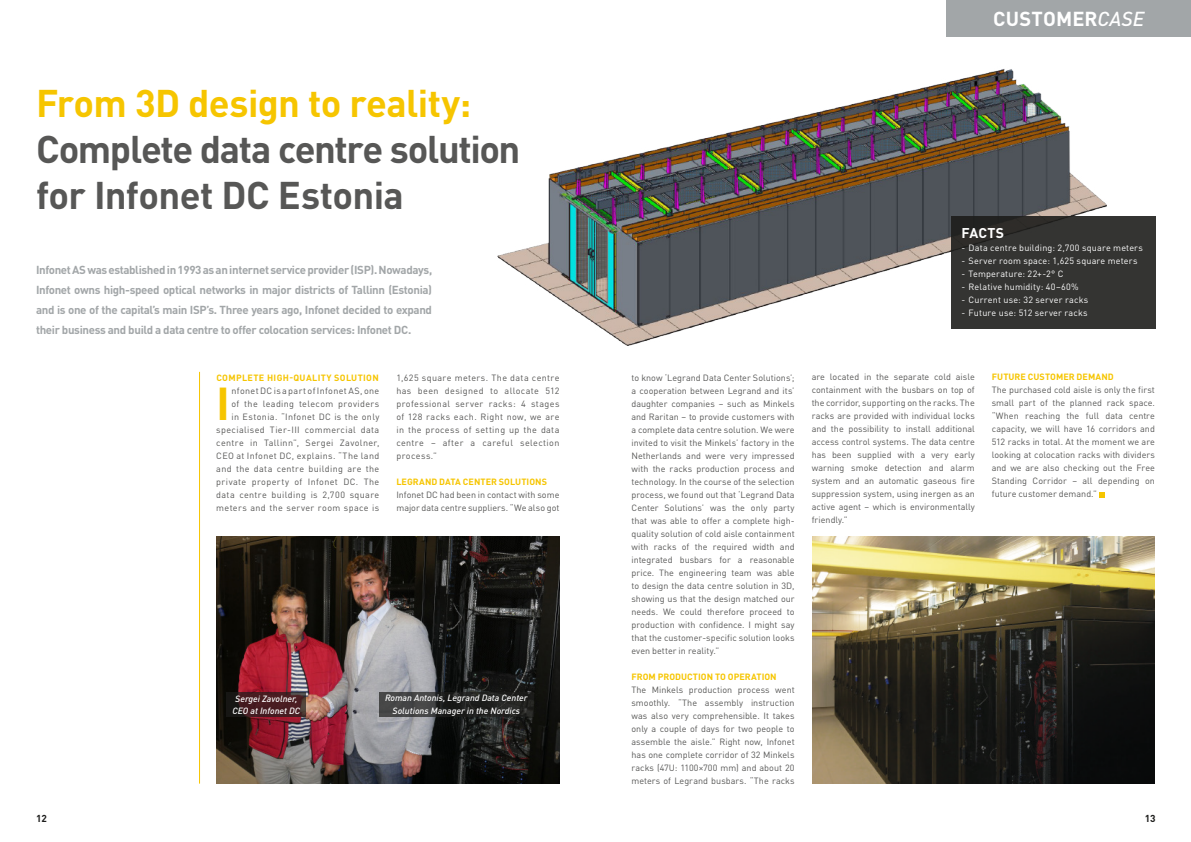
<style>
.page{position:relative;width:1191px;height:842px;background:#fff}
.page>*{position:absolute;margin:0;border:0;box-sizing:border-box;transform-origin:0 0}
.t1{font:700 45.5px "DIN Pro";color:#f6c500}
.t2{font:700 38.1px/45.8px "DIN Pro";letter-spacing:-.035em;color:#575756}
.t3{font:700 38.1px "DIN Pro";letter-spacing:-.02em;color:#f6c500}
.t4{font:700 20px "DIN Pro";letter-spacing:.005em;color:#fff}
.t5{font:700 14px "DIN Pro";letter-spacing:.01em;color:#fff}
.t6{font:700 11.5px/20px "DIN Pro";letter-spacing:-.03em;color:#a2a6a8;text-align:justify}
.t7{font:700 10px "DIN Pro";color:#1d1d1b}
.t8{font:9px/13px "DIN Pro";letter-spacing:.035em;color:#575756;text-align:justify}
.t9{font:9px "DIN Pro";letter-spacing:.02em;color:#fff}
.t10{font:italic 500 9px/12.1px "DIN Pro";color:#fff;text-align:center}
.t11{font:700 9px "DIN Pro";letter-spacing:.005em;color:#f6c500}
.t12{font:9px/13px "DIN Pro";color:#575756}
.t13{font:700 9px "DIN Pro";letter-spacing:.04em;color:#f6c500}
.s1{font-weight:500;font-style:italic}
</style>
<div class="page">
<svg style="left:1099px;top:492px;width:5px;height:6px"></svg>
<hr style="left:199px;top:372px;width:1px;height:412px;background:#f6c500">
<img style="left:497px;top:69px;width:623px;height:277px">
<div style="left:951px;top:217px;width:204px;height:112px;background:#343432"></div>
<img style="left:216px;top:537px;width:343px;height:247px">
<svg style="left:227px;top:692px;width:79px;height:24px;background:#401e20"></svg>
<svg style="left:379px;top:692px;width:154px;height:24px;background:#2e2e2d"></svg>
<img style="left:812px;top:537px;width:342px;height:247px">
<div style="left:946px;top:0;width:245px;height:36px;background:#a2a6a8"></div>
<h2 class="t3" style="left:36px;top:72px;width:436px">From 3D design to reality:</h2>
<h2 class="t2" style="left:36px;top:122px;width:486px">Complete data centre solution for Infonet DC Estonia</h2>
<p class="t6" style="left:36px;top:258px;width:398px">Infonet AS was established in 1993 as an internet service provider (ISP). Nowadays, Infonet owns high-speed optical networks in major districts of Tallinn (Estonia) and is one of the capital’s main ISP’s. Three years ago, Infonet decided to expand their business and build a data centre to offer colocation services: Infonet DC.</p>
<p class="t13" style="left:216px;top:370px;width:164px">COMPLETE HIGH-QUALITY SOLUTION</p>
<h1 class="t1" style="left:216px;top:365px;width:15px">I</h1>
<p class="t8" style="left:216px;top:383px;width:165px;text-align:right">nfonet DC is a part of Infonet AS, one<br>of the leading telecom providers<br>in Estonia. “Infonet DC is the only specialised Tier-III commercial data centre in Tallinn”, Sergei Zavolner, CEO at Infonet DC, explains. “The land and the data centre building are the private property of Infonet DC. The data centre building is 2,700 square meters and the server room space is</p>
<p class="t8" style="left:396px;top:370px;width:165px">1,625 square meters. The data centre has been designed to allocate 512 professional server racks: 4 stages of 128 racks each. Right now, we are in the process of setting up the data centre – after a careful selection process.”</p>
<p class="t11" style="left:396px;top:474px;width:152px">LEGRAND DATA CENTER SOLUTIONS</p>
<p class="t12" style="left:396px;top:487px;width:165px">Infonet DC had been in contact with some major data centre suppliers. “We also got</p>
<p class="t10" style="left:232px;top:691px;width:69px">Sergei Zavolner,<br>CEO at Infonet DC</p>
<p class="t10" style="left:385px;top:691px;width:144px">Roman Antonis, Legrand Data Center<br>Solutions Manager in the Nordics</p>
<h3 class="t4" style="left:993px;top:2px;width:152px">CUSTOMER<span class="s1">CASE</span></h3>
<h3 class="t5" style="left:961px;top:221px;width:44px">FACTS</h3>
<p class="t9" style="left:961px;top:240px;width:183px">- Data centre building: 2,700 square meters</p>
<p class="t9" style="left:961px;top:253px;width:177px">- Server room space: 1,625 square meters</p>
<p class="t9" style="left:961px;top:266px;width:103px">- Temperature: 22+-2° C</p>
<p class="t9" style="left:961px;top:279px;width:119px">- Relative humidity: 40–60%</p>
<p class="t9" style="left:961px;top:292px;width:128px">- Current use: 32 server racks</p>
<p class="t9" style="left:961px;top:305px;width:128px">- Future use: 512 server racks</p>
<p class="t8" style="left:631px;top:370px;width:165px">to know ‘Legrand Data Center Solutions’; a cooperation between Legrand and its’ daughter companies – such as Minkels and Raritan – to provide customers with a complete data centre solution. We were invited to visit the Minkels’ factory in the Netherlands and were very impressed with the racks production process and technology. In the course of the selection process, we found out that ‘Legrand Data Center Solutions’ was the only party that was able to offer a complete high&shy;quality solution of cold aisle containment with racks of the required width and integrated busbars for a reasonable price. The engineering team was able to design the data centre solution in 3D, showing us that the design matched our needs. We could therefore proceed to production with confidence. I might say that the customer-specific solution looks even better in reality.”</p>
<p class="t11" style="left:631px;top:669px;width:147px">FROM PRODUCTION TO OPERATION</p>
<p class="t8" style="left:631px;top:682px;width:165px">The Minkels production process went smoothly. “The assembly instruction was also very comprehensible. It takes only a couple of days for two people to assemble the aisle.” Right now, Infonet has one complete corridor of 32 Minkels racks (47U: 1100×700 mm) and about 20 meters of Legrand busbars. “The racks</p>
<p class="t8" style="left:811px;top:370px;width:165px">are located in the separate cold aisle containment with the busbars on top of the corridor, supporting on the racks. The racks are provided with individual locks and the possibility to install additional access control systems. The data centre has been supplied with a very early warning smoke detection and alarm system and an automatic gaseous fire suppression system, using inergen as an active agent – which is environmentally friendly.”</p>
<p class="t11" style="left:991px;top:370px;width:123px">FUTURE CUSTOMER DEMAND</p>
<p class="t8" style="left:991px;top:383px;width:165px">The purchased cold aisle is only the first small part of the planned rack space. “When reaching the full data centre capacity, we will have 16 corridors and 512 racks in total. At the moment we are looking at colocation racks with dividers and we are also checking out the Free Standing Corridor – all depending on future customer demand.”</p>
<p class="t7" style="left:36px;top:810px;width:12px">12</p>
<p class="t7" style="left:1144px;top:810px;width:12px">13</p>
</div>
